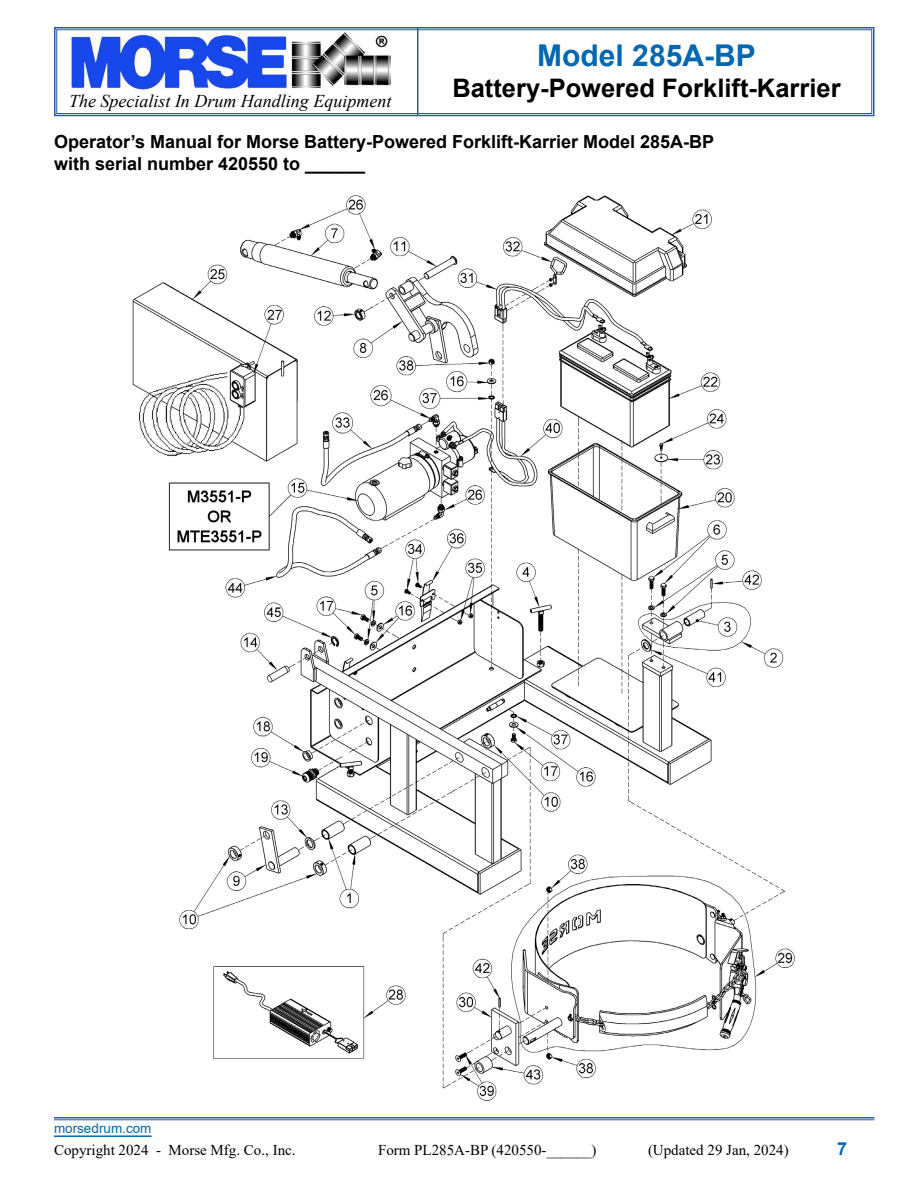
<style>
.page{position:relative;width:918px;height:1188px;background:#fff}
.page>*{position:absolute;margin:0;border:0;box-sizing:border-box;transform-origin:0 0}
.t1{font:700 30px "Arial";color:#0067b1}
.t2{font:700 25.5px "Arial";color:#000}
.t3{font:700 18px/21.6px "Arial";color:#000}
.t4{font:italic 18px "Times New Roman";color:#000}
.t5{font:700 18px "Arial";color:#0067b1}
.t6{font:15px "Times New Roman";color:#000}
.t7{font:13.5px "Arial";color:#0067b1}
</style>
<div class="page">
<svg style="left:54px;top:27px;width:821px;height:90px"></svg>
<div style="left:56px;top:29px;width:816px;height:85px;border:1px solid #2f5a9f"></div>
<hr style="left:417px;top:28px;width:1px;height:88px;background:#2f5a9f">
<hr style="left:54px;top:1135px;width:98px;height:2px;background:#0067b1">
<hr style="left:54px;top:1117px;width:820px;height:2px;background:#2f5a9f">
<hr style="left:54px;top:1120px;width:820px;height:1px;background:#2f5a9f">
<img style="left:132px;top:195px;width:663px;height:906px">
<p class="t4" style="left:69px;top:89px;width:324px">The Specialist In Drum Handling Equipment</p>
<h1 class="t1" style="left:537px;top:34px;width:220px">Model 285A-BP</h1>
<h2 class="t2" style="left:452px;top:70px;width:390px">Battery-Powered Forklift-Karrier</h2>
<p class="t3" style="left:54px;top:131px;width:662px">Operator’s Manual for Morse Battery-Powered Forklift-Karrier Model 285A-BP with serial number 420550 to ______</p>
<p class="t7" style="left:54px;top:1119px;width:99px">morsedrum.com</p>
<p class="t6" style="left:54px;top:1139px;width:243px">Copyright 2024 - Morse Mfg. Co., Inc.</p>
<p class="t6" style="left:378px;top:1139px;width:220px">Form PL285A-BP (420550-______)</p>
<p class="t6" style="left:648px;top:1139px;width:142px">(Updated 29 Jan, 2024)</p>
<p class="t5" style="left:837px;top:1136px;width:12px">7</p>
</div>
